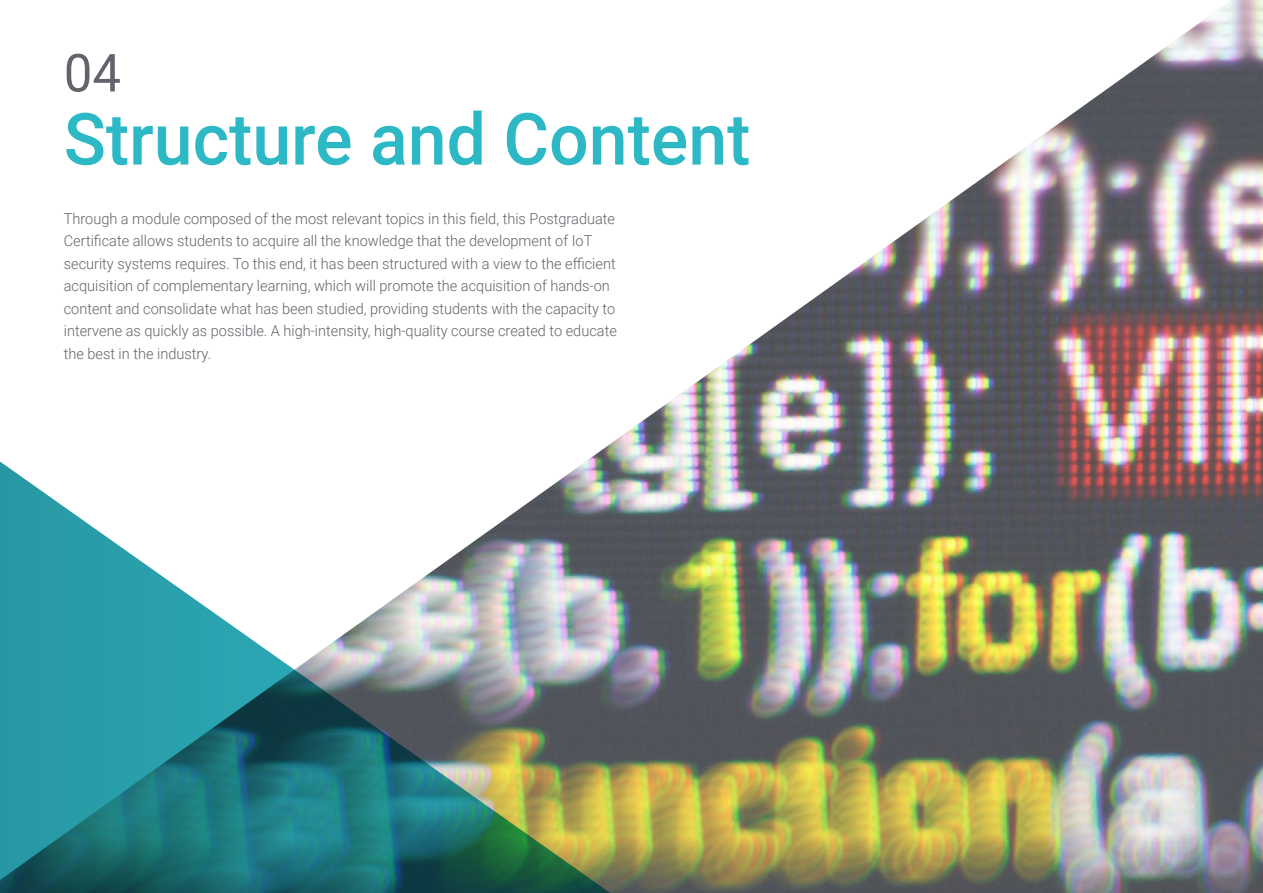
<style>
.page{position:relative;width:1263px;height:893px;background:#fff}
.page>*{position:absolute;margin:0;border:0;box-sizing:border-box;transform-origin:0 0}
.t1{font:500 72px "Roboto";color:#2db8c5}
.t2{font:52.5px "Roboto";color:#61646a}
.t3{font:300 15px/22.5px "Roboto";color:#61646a}
</style>
<div class="page">
<img style="left:607px;top:0;width:656px;height:893px">
<img style="left:0;top:446px;width:640px;height:447px">
<h2 class="t2" style="left:64px;top:36px;width:59px">04</h2>
<h1 class="t1" style="left:64px;top:89px;width:688px">Structure and Content</h1>
<p class="t3" style="left:64px;top:207px;width:555px">Through a module composed of the most relevant topics in this field, this Postgraduate Certificate allows students to acquire all the knowledge that the development of IoT security systems requires. To this end, it has been structured with a view to the efficient acquisition of complementary learning, which will promote the acquisition of hands-on content and consolidate what has been studied, providing students with the capacity to intervene as quickly as possible. A high-intensity, high-quality course created to educate the best in the industry.</p>
</div>
